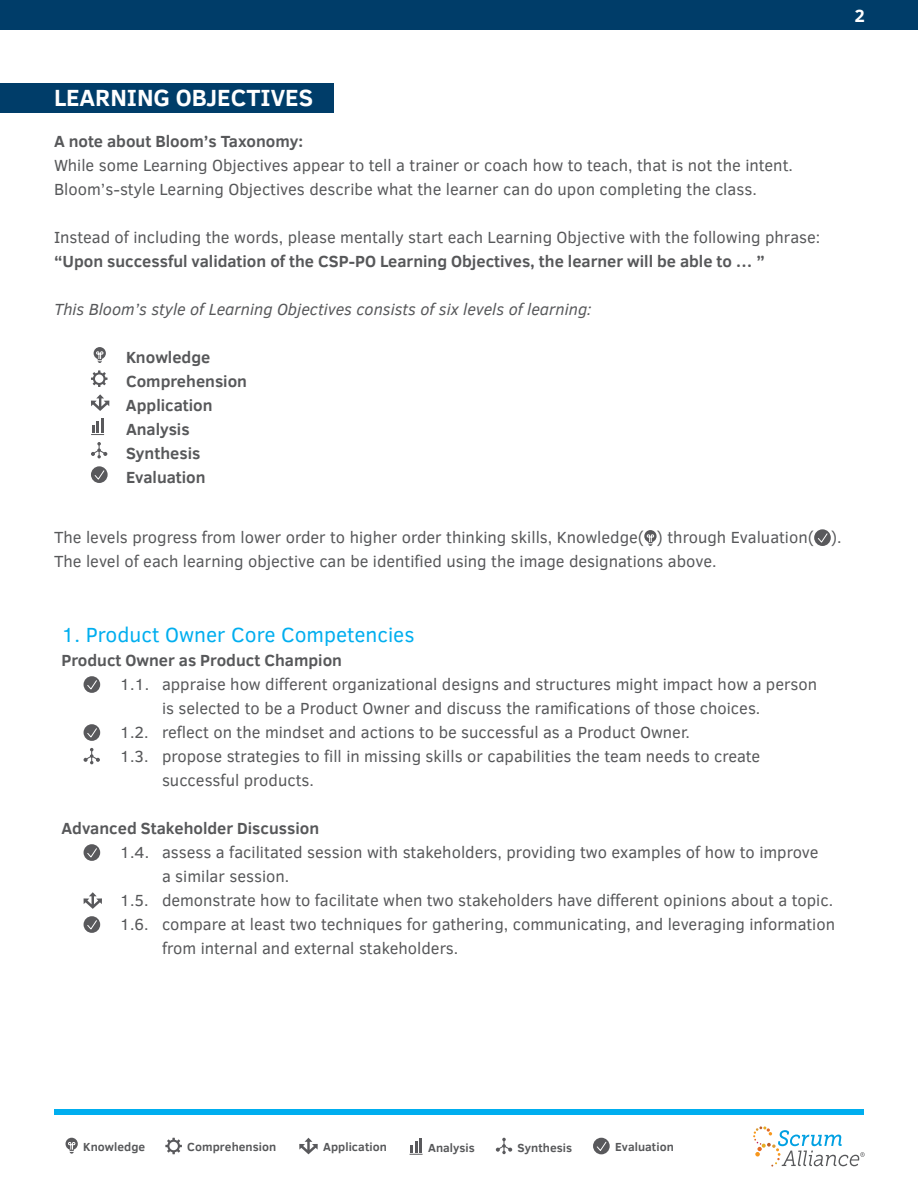
<style>
.page{position:relative;width:918px;height:1188px;background:#fff}
.page>*{position:absolute;margin:0;border:0;box-sizing:border-box;transform-origin:0 0}
.t1{font:700 24px "Clear Sans";color:#fff}
.t2{font:21px "Clear Sans";color:#00aeef}
.t3{font:700 18px "Clear Sans";color:#fff}
.t4{font:16.5px/24px "Clear Sans";color:#57585a}
.t5{font:700 16.5px "Clear Sans";color:#57585a}
.t6{font:italic 16.5px "Clear Sans";color:#57585a}
.t7{font:700 12px "Clear Sans";letter-spacing:.005em;color:#57585a}
</style>
<div class="page">
<div style="left:54px;top:1109px;width:810px;height:6px;background:#00aeef"></div>
<svg style="left:753px;top:1126px;width:112px;height:41px"></svg>
<div style="left:0;top:0;width:918px;height:30px;background:#003d69"></div>
<div style="left:0;top:83px;width:334px;height:30px;background:#003d69"></div>
<svg style="left:94px;top:347px;width:12px;height:12px"></svg>
<svg style="left:96px;top:352px;width:8px;height:11px"></svg>
<svg style="left:91px;top:370px;width:17px;height:17px"></svg>
<div style="left:95px;top:374px;width:8px;height:9px;background:#fff;border-radius:50%"></div>
<svg style="left:91px;top:394px;width:18px;height:17px"></svg>
<svg style="left:91px;top:418px;width:13px;height:17px"></svg>
<svg style="left:91px;top:442px;width:16px;height:17px"></svg>
<svg style="left:91px;top:466px;width:17px;height:17px"></svg>
<svg style="left:94px;top:470px;width:11px;height:11px"></svg>
<svg style="left:644px;top:530px;width:13px;height:12px"></svg>
<svg style="left:646px;top:535px;width:9px;height:11px"></svg>
<svg style="left:814px;top:529px;width:17px;height:17px"></svg>
<svg style="left:817px;top:533px;width:11px;height:11px"></svg>
<svg style="left:84px;top:676px;width:16px;height:17px"></svg>
<svg style="left:86px;top:679px;width:12px;height:11px"></svg>
<svg style="left:84px;top:724px;width:16px;height:17px"></svg>
<svg style="left:86px;top:727px;width:12px;height:11px"></svg>
<svg style="left:84px;top:748px;width:16px;height:17px"></svg>
<svg style="left:84px;top:844px;width:16px;height:17px"></svg>
<svg style="left:86px;top:847px;width:12px;height:11px"></svg>
<svg style="left:84px;top:892px;width:18px;height:17px"></svg>
<svg style="left:84px;top:916px;width:16px;height:17px"></svg>
<svg style="left:86px;top:919px;width:12px;height:11px"></svg>
<div style="left:66px;top:1138px;width:12px;height:12px;background:#59595c;border-radius:50%"></div>
<svg style="left:68px;top:1142px;width:8px;height:12px"></svg>
<svg style="left:165px;top:1138px;width:17px;height:16px"></svg>
<div style="left:169px;top:1142px;width:9px;height:8px;background:#fff;border-radius:50%"></div>
<svg style="left:299px;top:1138px;width:19px;height:16px"></svg>
<hr style="left:419px;top:1138px;width:3px;height:14px;background:#59595c">
<svg style="left:410px;top:1141px;width:12px;height:14px"></svg>
<svg style="left:496px;top:1138px;width:16px;height:17px"></svg>
<div style="left:593px;top:1138px;width:17px;height:16px;background:#59595c;border-radius:50%"></div>
<svg style="left:596px;top:1141px;width:11px;height:10px"></svg>
<p class="t3" style="left:854px;top:3px;width:12px">2</p>
<p class="t1" style="left:54px;top:80px;width:261px">LEARNING OBJECTIVES</p>
<p class="t5" style="left:54px;top:129px;width:251px">A note about Bloom’s Taxonomy:</p>
<p class="t4" style="left:54px;top:153px;width:741px">While some Learning Objectives appear to tell a trainer or coach how to teach, that is not the intent.<br>Bloom’s-style Learning Objectives describe what the learner can do upon completing the class.</p>
<p class="t4" style="left:54px;top:225px;width:768px">Instead of including the words, please mentally start each Learning Objective with the following phrase:</p>
<p class="t5" style="left:54px;top:249px;width:713px">“Upon successful validation of the CSP-PO Learning Objectives, the learner will be able to … ”</p>
<p class="t6" style="left:54px;top:298px;width:539px">This Bloom’s style of Learning Objectives consists of six levels of learning:</p>
<p class="t5" style="left:126px;top:345px;width:86px">Knowledge</p>
<p class="t5" style="left:126px;top:369px;width:123px">Comprehension</p>
<p class="t5" style="left:126px;top:393px;width:88px">Application</p>
<p class="t5" style="left:126px;top:417px;width:65px">Analysis</p>
<p class="t5" style="left:126px;top:441px;width:76px">Synthesis</p>
<p class="t5" style="left:126px;top:465px;width:81px">Evaluation</p>
<p class="t4" style="left:54px;top:525px;width:789px">The levels progress from lower order to higher order thinking skills, Knowledge( ) through Evaluation( ).<br>The level of each learning objective can be identified using the image designations above.</p>
<p class="t2" style="left:62px;top:621px;width:355px">1. Product Owner Core Competencies</p>
<p class="t5" style="left:62px;top:648px;width:282px">Product Owner as Product Champion</p>
<p class="t4" style="left:162px;top:672px;width:657px;text-indent:-42px">1.1. appraise how different organizational designs and structures might impact how a person is selected to be a Product Owner and discuss the ramifications of those choices.</p>
<p class="t4" style="left:120px;top:720px;width:571px">1.2. reflect on the mindset and actions to be successful as a Product Owner.</p>
<p class="t4" style="left:162px;top:744px;width:600px;text-indent:-42px">1.3. propose strategies to fill in missing skills or capabilities the team needs to create successful products.</p>
<p class="t5" style="left:62px;top:816px;width:259px">Advanced Stakeholder Discussion</p>
<p class="t4" style="left:162px;top:840px;width:658px;text-indent:-42px">1.4. assess a facilitated session with stakeholders, providing two examples of how to improve a similar session.</p>
<p class="t4" style="left:120px;top:888px;width:715px">1.5. demonstrate how to facilitate when two stakeholders have different opinions about a topic.</p>
<p class="t4" style="left:162px;top:912px;width:675px;text-indent:-42px">1.6. compare at least two techniques for gathering, communicating, and leveraging information from internal and external stakeholders.</p>
<p class="t7" style="left:83px;top:1138px;width:64px">Knowledge</p>
<p class="t7" style="left:187px;top:1138px;width:90px">Comprehension</p>
<p class="t7" style="left:323px;top:1138px;width:65px">Application</p>
<p class="t7" style="left:428px;top:1139px;width:48px">Analysis</p>
<p class="t7" style="left:518px;top:1139px;width:56px">Synthesis</p>
<p class="t7" style="left:615px;top:1138px;width:60px">Evaluation</p>
</div>
